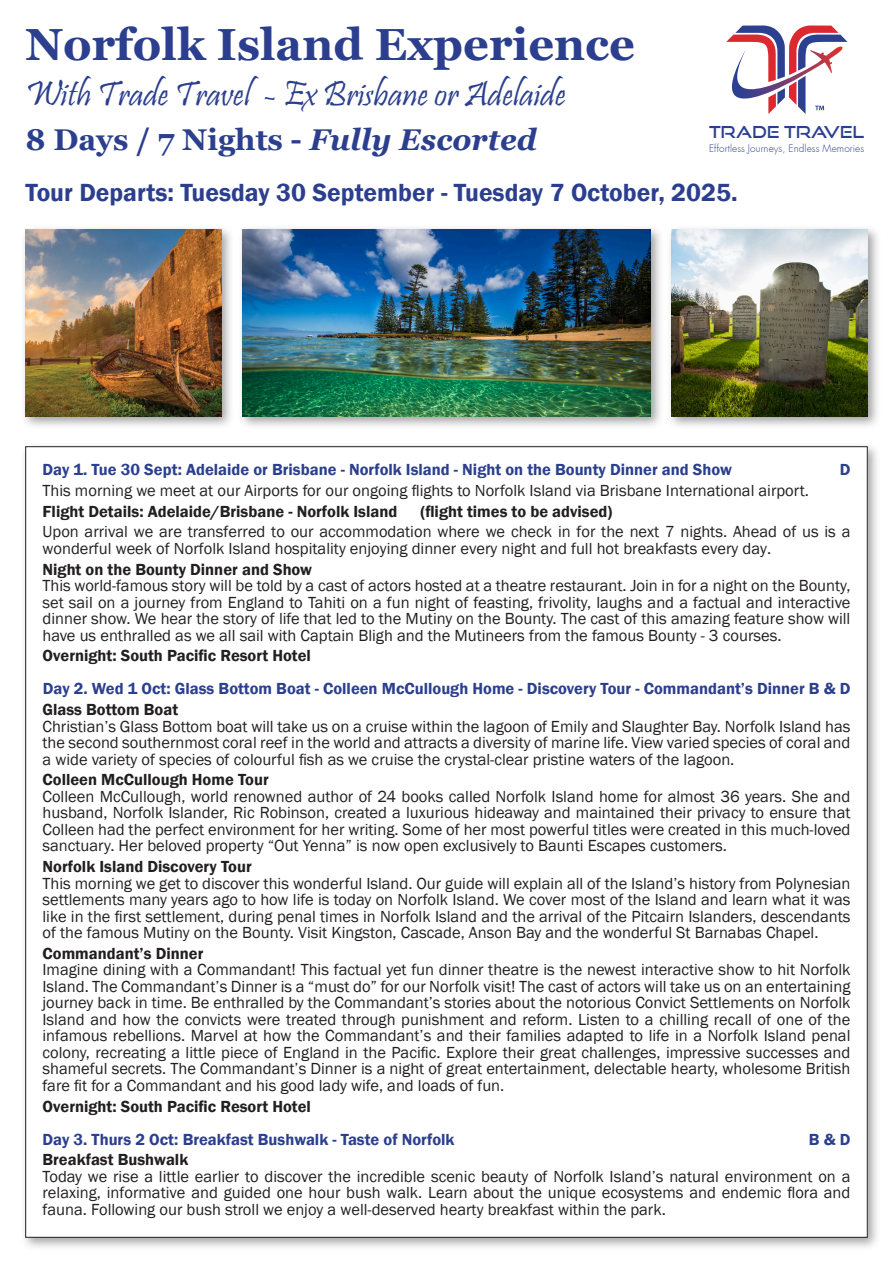
<style>
.page{position:relative;width:893px;height:1263px;background:#fff}
.page>*{position:absolute;margin:0;border:0;box-sizing:border-box;transform-origin:0 0}
.t1{font:700 45px "Georgia";color:#2b3f8e}
.t2{font:36px "Pristina";color:#2b3f8e}
.t3{font:700 30px "Georgia";color:#2b3f8e}
.t4{font:600 25.5px "Franklin Gothic";color:#2b3f8e}
.Body_Text_2{font:16.5px/16.5px "Franklin Gothic";color:#231f20;text-align:justify}
.Body_Text_2-2{font:600 16.5px "Franklin Gothic";color:#231f20}
.Body_Text_2-3{font:600 16.5px "Franklin Gothic";color:#2b3f8e}
.t5{font:16.35px "Good Times Rg";letter-spacing:.01em;color:#2b3f8e}
.t6{font:300 10.05px "Futura";letter-spacing:.01em;color:#2b3f8e}
.s1{font-style:italic}
</style>
<div class="page">
<div style="left:21px;top:441px;width:860px;height:810px;background:#787778;opacity:.66"></div>
<div style="left:26px;top:447px;width:841px;height:790px;background:#fff"></div>
<div style="left:238px;top:225px;width:426px;height:205px;background:#787778;opacity:.7"></div>
<img style="left:242px;top:230px;width:409px;height:187px">
<div style="left:21px;top:225px;width:214px;height:205px;background:#787778;opacity:.7"></div>
<img style="left:26px;top:230px;width:195px;height:187px">
<div style="left:667px;top:225px;width:214px;height:205px;background:#787778;opacity:.7"></div>
<img style="left:672px;top:230px;width:195px;height:187px">
<svg style="left:726px;top:26px;width:121px;height:88px"></svg>
<p class="t1" style="left:26px;top:15px;width:611px">Norfolk Island Experience</p>
<p class="t2" style="left:26px;top:73px;width:542px">With Trade Travel - Ex Brisbane or Adelaide</p>
<p class="t3" style="left:26px;top:120px;width:513px">8 Days / 7 Nights - <span class="s1">Fully Escorted</span></p>
<p class="t5" style="left:709px;top:122px;width:157px">TRADE TRAVEL</p>
<p class="t6" style="left:709px;top:142px;width:157px">Effortless Journeys, Endless Memories</p>
<p class="t4" style="left:26px;top:176px;width:714px">Tour Departs: Tuesday 30 September - Tuesday 7 October, 2025.</p>
<p class="Body_Text_2-3" style="left:43px;top:459px;width:691px">Day 1. Tue 30 Sept: Adelaide or Brisbane - Norfolk Island - Night on the Bounty Dinner and Show</p>
<p class="Body_Text_2-3" style="left:840px;top:459px;width:12px">D</p>
<p class="Body_Text_2" style="left:43px;top:482px;width:768px">This morning we meet at our Airports for our ongoing flights to Norfolk Island via Brisbane International airport.</p>
<p class="Body_Text_2-2" style="left:43px;top:501px;width:356px">Flight Details: Adelaide/Brisbane - Norfolk Island</p>
<p class="Body_Text_2-2" style="left:421px;top:501px;width:193px">(flight times to be advised)</p>
<p class="Body_Text_2" style="left:43px;top:524px;width:809px">Upon arrival we are transferred to our accommodation where we check in for the next 7 nights. Ahead of us is a wonderful week of Norfolk Island hospitality enjoying dinner every night and full hot breakfasts every day.</p>
<p class="Body_Text_2-2" style="left:43px;top:559px;width:271px">Night on the Bounty Dinner and Show</p>
<p class="Body_Text_2" style="left:43px;top:578px;width:809px">This world-famous story will be told by a cast of actors hosted at a theatre restaurant. Join in for a night on the Bounty, set sail on a journey from England to Tahiti on a fun night of feasting, frivolity, laughs and a factual and interactive dinner show. We hear the story of life that led to the Mutiny on the Bounty. The cast of this amazing feature show will have us enthralled as we all sail with Captain Bligh and the Mutineers from the famous Bounty - 3 courses.</p>
<p class="Body_Text_2-2" style="left:43px;top:646px;width:270px">Overnight: South Pacific Resort Hotel</p>
<p class="Body_Text_2-3" style="left:43px;top:679px;width:809px">Day 2. Wed 1 Oct: Glass Bottom Boat - Colleen McCullough Home - Discovery Tour - Commandant’s Dinner B &amp; D</p>
<p class="Body_Text_2-2" style="left:43px;top:699px;width:137px">Glass Bottom Boat</p>
<p class="Body_Text_2" style="left:43px;top:718px;width:809px">Christian’s Glass Bottom boat will take us on a cruise within the lagoon of Emily and Slaughter Bay. Norfolk Island has the second southernmost coral reef in the world and attracts a diversity of marine life. View varied species of coral and a wide variety of species of colourful fish as we cruise the crystal-clear pristine waters of the lagoon.</p>
<p class="Body_Text_2-2" style="left:43px;top:770px;width:228px">Colleen McCullough Home Tour</p>
<p class="Body_Text_2" style="left:43px;top:788px;width:809px">Colleen McCullough, world renowned author of 24 books called Norfolk Island home for almost 36 years. She and husband, Norfolk Islander, Ric Robinson, created a luxurious hideaway and maintained their privacy to ensure that Colleen had the perfect environment for her writing. Some of her most powerful titles were created in this much-loved sanctuary. Her beloved property “Out Yenna” is now open exclusively to Baunti Escapes customers.</p>
<p class="Body_Text_2-2" style="left:43px;top:856px;width:211px">Norfolk Island Discovery Tour</p>
<p class="Body_Text_2" style="left:43px;top:875px;width:809px">This morning we get to discover this wonderful Island. Our guide will explain all of the Island’s history from Polynesian settlements many years ago to how life is today on Norfolk Island. We cover most of the Island and learn what it was like in the first settlement, during penal times in Norfolk Island and the arrival of the Pitcairn Islanders, descendants of the famous Mutiny on the Bounty. Visit Kingston, Cascade, Anson Bay and the wonderful St Barnabas Chapel.</p>
<p class="Body_Text_2-2" style="left:43px;top:943px;width:162px">Commandant’s Dinner</p>
<p class="Body_Text_2" style="left:43px;top:962px;width:809px">Imagine dining with a Commandant! This factual yet fun dinner theatre is the newest interactive show to hit Norfolk Island. The Commandant’s Dinner is a “must do” for our Norfolk visit! The cast of actors will take us on an entertaining journey back in time. Be enthralled by the Commandant’s stories about the notorious Convict Settlements on Norfolk Island and how the convicts were treated through punishment and reform. Listen to a chilling recall of one of the infamous rebellions. Marvel at how the Commandant’s and their families adapted to life in a Norfolk Island penal colony, recreating a little piece of England in the Pacific. Explore their great challenges, impressive successes and shameful secrets. The Commandant’s Dinner is a night of great entertainment, delectable hearty, wholesome British fare fit for a Commandant and his good lady wife, and loads of fun.</p>
<p class="Body_Text_2-2" style="left:43px;top:1096px;width:270px">Overnight: South Pacific Resort Hotel</p>
<p class="Body_Text_2-3" style="left:43px;top:1129px;width:414px">Day 3. Thurs 2 Oct: Breakfast Bushwalk - Taste of Norfolk</p>
<p class="Body_Text_2-3" style="left:809px;top:1129px;width:43px">B &amp; D</p>
<p class="Body_Text_2-2" style="left:43px;top:1150px;width:147px">Breakfast Bushwalk</p>
<p class="Body_Text_2" style="left:43px;top:1168px;width:809px">Today we rise a little earlier to discover the incredible scenic beauty of Norfolk Island’s natural environment on a relaxing, informative and guided one hour bush walk. Learn about the unique ecosystems and endemic flora and fauna. Following our bush stroll we enjoy a well-deserved hearty breakfast within the park.</p>
</div>
